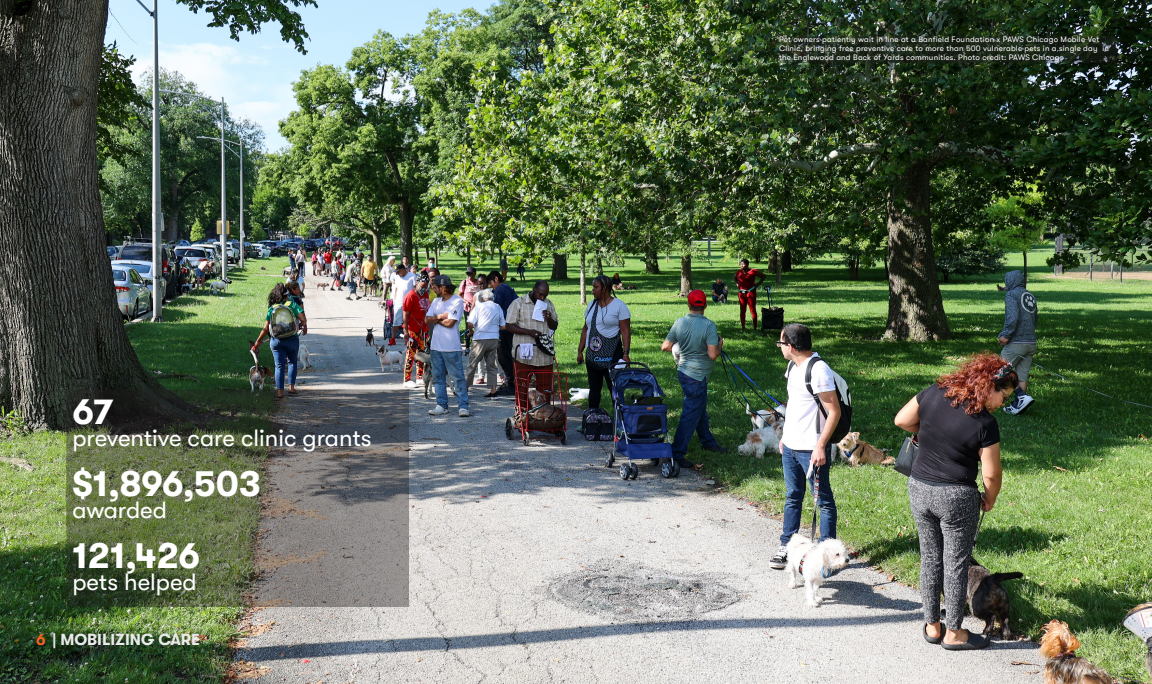
<style>
.page{position:relative;width:1152px;height:684px;background:#fff}
.page>*{position:absolute;margin:0;border:0;box-sizing:border-box;transform-origin:0 0}
.t1{font:700 36px "GT Walsheim Pro";color:#fff}
.t2{font:24px "GT Walsheim Pro";color:#fff}
.t3{font:700 16px "GT Walsheim Pro";color:#eaeaeb}
.t4{font:8px/9px "GT Walsheim Pro";letter-spacing:.025em;color:#fff}
.s1{color:#f26221}
</style>
<div class="page">
<img style="left:0;top:0;width:1152px;height:684px">
<svg style="left:68px;top:392px;width:339px;height:213px;background:#5d6351"></svg>
<div style="left:66px;top:390px;width:343px;height:217px;border:1px solid #231f20"></div>
<svg style="left:781px;top:38px;width:333px;height:23px;background:#202a1e"></svg>
<div style="left:779px;top:36px;width:337px;height:27px;border:1px solid #231f20"></div>
<p class="t1" style="left:72px;top:391px;width:43px">67</p>
<p class="t2" style="left:72px;top:424px;width:301px">preventive care clinic grants</p>
<p class="t1" style="left:72px;top:463px;width:190px">$1,896,503</p>
<p class="t2" style="left:72px;top:496px;width:96px">awarded</p>
<p class="t1" style="left:72px;top:535px;width:129px">121,426</p>
<p class="t2" style="left:72px;top:568px;width:126px">pets helped</p>
<p class="t3" style="left:36px;top:631px;width:166px"><span class="s1">6</span> | MOBILIZING CARE</p>
<p class="t4" style="left:779px;top:35px;width:331px">Pet owners patiently wait in line at a Banfield Foundation x PAWS Chicago Mobile Vet<br>Clinic, bringing free preventive care to more than 500 vulnerable pets in a single day in the Englewood and Back of Yards communities. Photo credit: PAWS Chicago</p>
</div>
